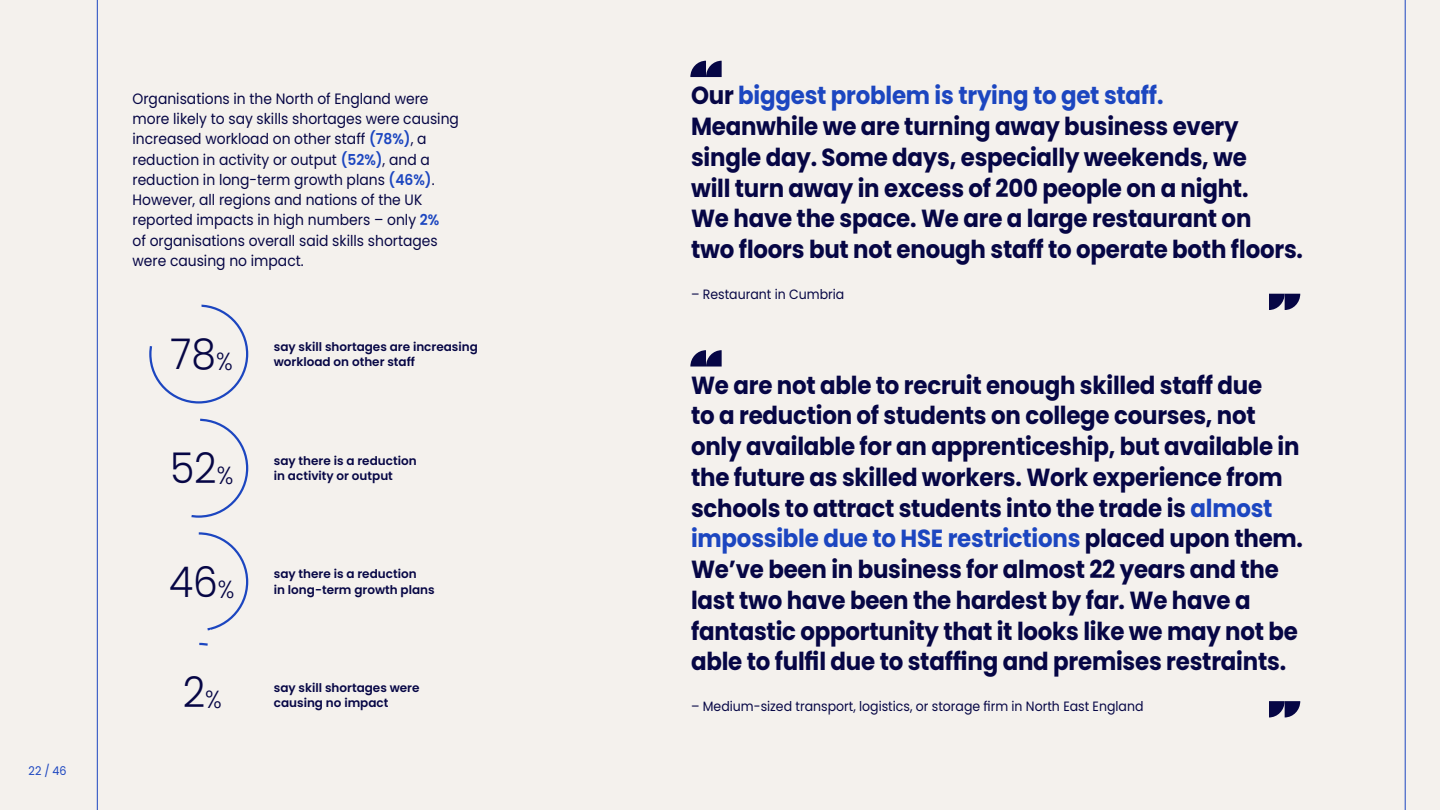
<style>
.page{position:relative;width:1440px;height:810px;background:#f4f1ed}
.page>*{position:absolute;margin:0;border:0;box-sizing:border-box;transform-origin:0 0}
.t1{font:300 42.45px "Poppins";color:#060645;scale:.93 1}
.t2{font:700 24.75px/30.8px "Poppins";letter-spacing:-.01em;color:#060645;scale:.93 1}
.t3{font:15px/20.2px "Poppins";color:#060645;scale:.93 1}
.t4{font:13.5px "Poppins";color:#060645;scale:.93 1}
.t5{font:600 12px/15.8px "Poppins";color:#060645}
.t6{font:12px "Poppins";color:#1c46c0;scale:.93 1}
.s1{font-weight:600;color:#1c46c0}
.s2{font-size:24.75px}
.s3{color:#1c46c0}
</style>
<div class="page">
<hr style="left:1405px;top:0;width:1px;height:810px;background:#1c46c0">
<hr style="left:97px;top:0;width:1px;height:810px;background:#1c46c0">
<svg style="left:690px;top:61px;width:32px;height:16px"></svg>
<svg style="left:1269px;top:294px;width:31px;height:16px"></svg>
<svg style="left:690px;top:350px;width:32px;height:17px"></svg>
<svg style="left:1269px;top:701px;width:31px;height:16px"></svg>
<div style="left:120px;top:400px;width:179px;height:361px;background:#f4f1ed"></div>
<div style="left:149px;top:305px;width:99px;height:99px;border:2px solid #1c46c0;border-radius:50%"></div>
<div style="left:143px;top:294px;width:59px;height:60px;background:#f4f1ed"></div>
<p class="t6" style="left:29px;top:764px;width:42px">22 / 46</p>
<p class="t3" style="left:133px;top:89px;width:353px">Organisations in the North of England were more likely to say skills shortages were causing increased workload on other staff <span class="s1">(78%)</span>, a reduction in activity or output <span class="s1">(52%)</span>, and a reduction in long-term growth plans <span class="s1">(46%)</span>.<br>However, all regions and nations of the UK reported impacts in high numbers – only <span class="s1">2%<br></span>of organisations overall said skills shortages were causing no impact.</p>
<p class="t1" style="left:171px;top:330px;width:68px">78<span class="s2">%</span></p>
<p class="t5" style="left:274px;top:339px;width:205px">say skill shortages are increasing workload on other staff</p>
<p class="t1" style="left:170px;top:444px;width:70px">52<span class="s2">%</span></p>
<p class="t5" style="left:274px;top:453px;width:144px">say there is a reduction</p>
<p class="t5" style="left:274px;top:468px;width:121px">in activity or output</p>
<p class="t1" style="left:169px;top:557px;width:72px">46<span class="s2">%</span></p>
<p class="t5" style="left:274px;top:566px;width:162px">say there is a reduction<br>in long-term growth plans</p>
<p class="t1" style="left:183px;top:668px;width:44px">2<span class="s2">%</span></p>
<p class="t5" style="left:274px;top:680px;width:147px">say skill shortages were causing no impact</p>
<p class="t2" style="left:691px;top:81px;width:660px">Our <span class="s3">biggest problem is trying to get staff.<br></span>Meanwhile we are turning away business every single day. Some days, especially weekends, we<br>will turn away in excess of 200 people on a night.<br>We have the space. We are a large restaurant on<br>two floors but not enough staff to operate both floors.</p>
<p class="t4" style="left:691px;top:287px;width:166px">– Restaurant in Cumbria</p>
<p class="t2" style="left:691px;top:370px;width:660px">We are not able to recruit enough skilled staff due<br>to a reduction of students on college courses, not only available for an apprenticeship, but available in the future as skilled workers. Work experience from schools to attract students into the trade is <span class="s3">almost impossible due to HSE restrictions</span> placed upon them.<br>We’ve been in business for almost 22 years and the last two have been the hardest by far. We have a fantastic opportunity that it looks like we may not be able to fulfil due to staffing and premises restraints.</p>
<p class="t4" style="left:691px;top:699px;width:488px">– Medium-sized transport, logistics, or storage firm in North East England</p>
</div>
